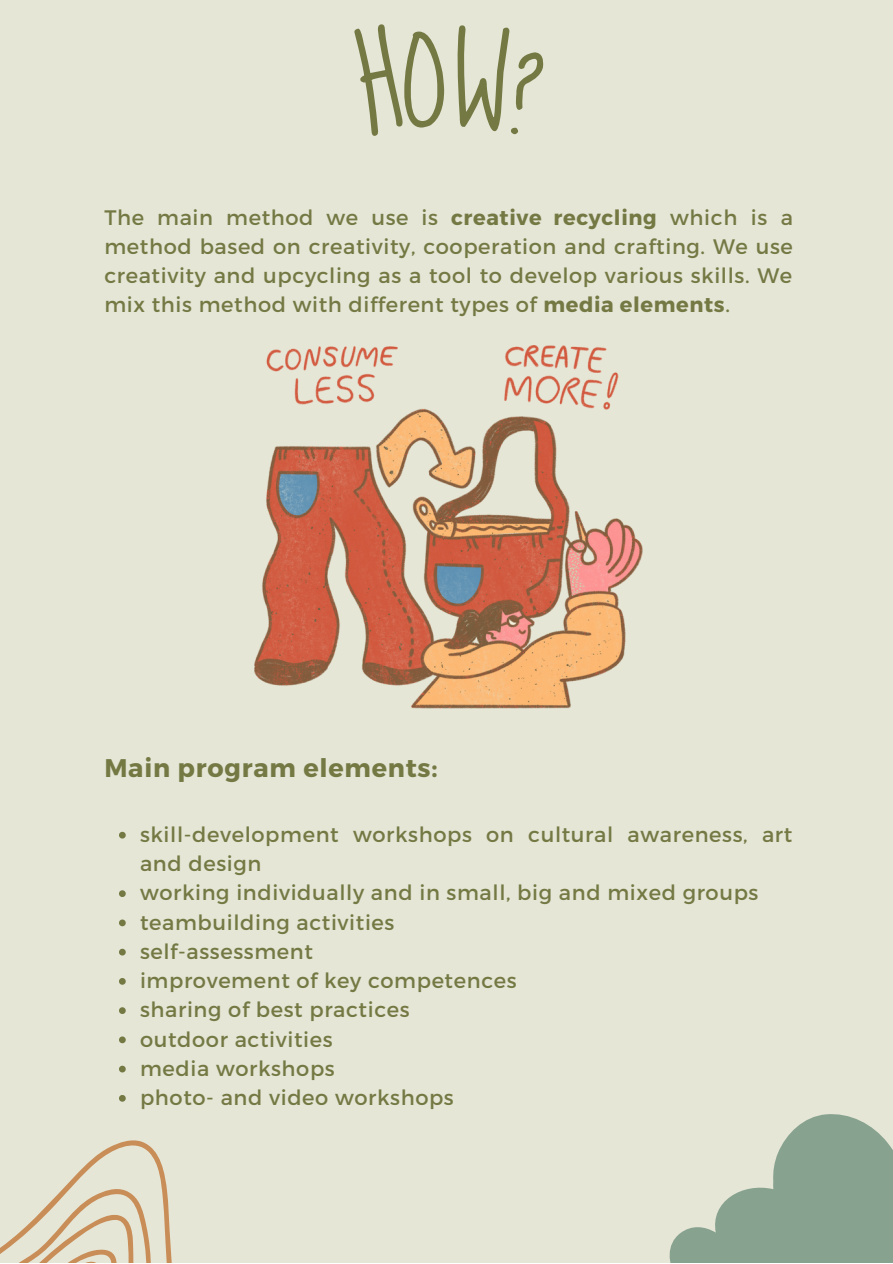
<style>
.page{position:relative;width:893px;height:1264px;background:#fff}
.page>*{position:absolute;margin:0;border:0;box-sizing:border-box;transform-origin:0 0}
.t1{font:111.3px "Sue Ellen Francisco";color:#747944}
.t2{font:700 25.5px "Montserrat";letter-spacing:.03em;color:#747944}
.t3{font:21px/29.2px "Montserrat";letter-spacing:.03em;color:#747944}
.s1{font-weight:700}
</style>
<div class="page">
<div style="left:0;top:0;width:892px;height:1262px;background:#e5e6d6"></div>
<svg style="left:119px;top:831px;width:7px;height:7px"></svg>
<svg style="left:119px;top:890px;width:7px;height:7px"></svg>
<svg style="left:119px;top:919px;width:7px;height:7px"></svg>
<svg style="left:119px;top:948px;width:7px;height:7px"></svg>
<svg style="left:119px;top:978px;width:7px;height:6px"></svg>
<svg style="left:119px;top:1007px;width:7px;height:6px"></svg>
<svg style="left:119px;top:1036px;width:7px;height:7px"></svg>
<svg style="left:119px;top:1065px;width:7px;height:7px"></svg>
<svg style="left:119px;top:1095px;width:7px;height:6px"></svg>
<img style="left:255px;top:346px;width:388px;height:362px">
<svg style="left:0;top:1140px;width:172px;height:122px"></svg>
<svg style="left:669px;top:1114px;width:223px;height:148px;fill:#88a290"></svg>
<p class="t1" style="left:402px;top:21px;width:48px">O</p>
<p class="t3" style="left:104px;top:201px;width:690px;text-align:justify">The main method we use is <span class="s1">creative recycling</span> which is a method based on creativity, cooperation and crafting. We use creativity and upcycling as a tool to develop various skills. We mix this method with different types of <span class="s1">media elements</span>.</p>
<p class="t2" style="left:104px;top:751px;width:334px">Main program elements:</p>
<p class="t3" style="left:140px;top:818px;width:653px">skill-development workshops on cultural awareness, art and design</p>
<p class="t3" style="left:140px;top:877px;width:620px">working individually and in small, big and mixed groups</p>
<p class="t3" style="left:140px;top:906px;width:256px">teambuilding activities</p>
<p class="t3" style="left:140px;top:935px;width:174px">self-assessment</p>
<p class="t3" style="left:140px;top:964px;width:378px">improvement of key competences</p>
<p class="t3" style="left:140px;top:994px;width:271px">sharing of best practices</p>
<p class="t3" style="left:140px;top:1023px;width:194px">outdoor activities</p>
<p class="t3" style="left:140px;top:1052px;width:196px">media workshops</p>
<p class="t3" style="left:140px;top:1081px;width:315px">photo- and video workshops</p>
</div>
